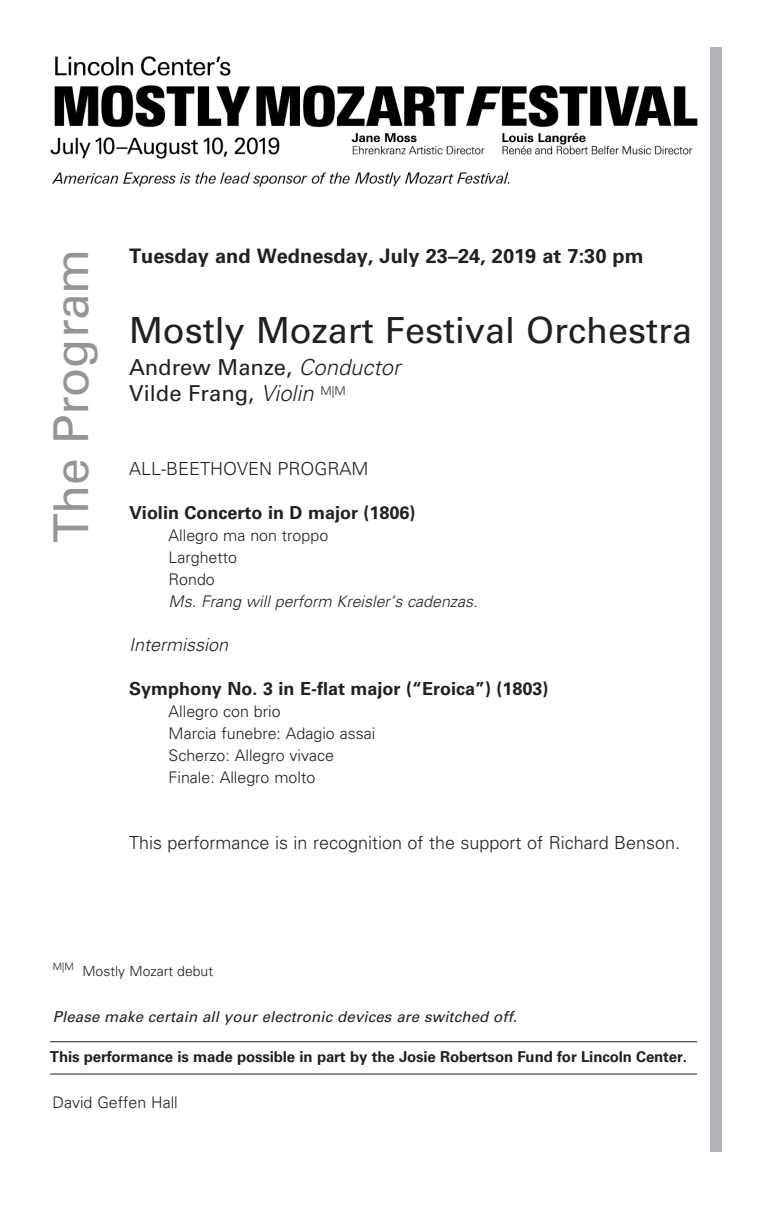
<style>
.page{position:relative;width:774px;height:1224px;background:#fff}
.page>*{position:absolute;margin:0;border:0;box-sizing:border-box;transform-origin:0 0}
.t1{font:48px "Univers";letter-spacing:-.005em;color:#939598}
.t2{font:36px "Univers";color:#231f20}
.t3{font:22px "Univers";color:#231f20}
.t4{font:700 20px "Univers";color:#231f20}
.t5{font:300 18px "Univers";color:#231f20}
.t6{font:700 18px "Univers";color:#231f20}
.TitlePg__Intermissio{font:italic 300 18px "Univers";color:#231f20}
.t7{font:300 16px "Univers";color:#231f20}
.t8{font:italic 300 16px "Univers";color:#231f20}
.t9{font:700 15px "Univers";letter-spacing:-.01em;color:#231f20}
.t10{font:italic 15px "Univers";letter-spacing:.01em;color:#231f20}
.t11{font:300 14px "Univers";color:#231f20}
.s1{font-weight:300;font-style:italic}
</style>
<div class="page">
<div style="left:710px;top:48px;width:12px;height:1104px;background:#b2b3b7"></div>
<img style="left:50px;top:56px;width:648px;height:131px">
<hr style="left:50px;top:1041px;width:647px;height:1px;background:#231f20">
<hr style="left:50px;top:1074px;width:647px;height:1px;background:#231f20">
<h1 class="t1" style="left:43px;top:543px;width:296px;rotate:-90deg">The Program</h1>
<p class="t4" style="left:129px;top:245px;width:516px">Tuesday and Wednesday, July 23–24, 2019 at 7:30 pm</p>
<p class="t2" style="left:129px;top:309px;width:565px">Mostly Mozart Festival Orchestra</p>
<p class="t3" style="left:129px;top:354px;width:273px">Andrew Manze, <span class="s1">Conductor</span></p>
<p class="t3" style="left:129px;top:380px;width:218px">Vilde Frang, <span class="s1">Violin</span> <sup>M|M</sup></p>
<p class="t5" style="left:129px;top:458px;width:241px">ALL-BEETHOVEN PROGRAM</p>
<p class="t6" style="left:129px;top:502px;width:288px">Violin Concerto in D major (1806)</p>
<p class="t7" style="left:169px;top:526px;width:161px">Allegro ma non troppo</p>
<p class="t7" style="left:169px;top:548px;width:70px">Larghetto</p>
<p class="t7" style="left:169px;top:570px;width:48px">Rondo</p>
<p class="t8" style="left:169px;top:592px;width:310px">Ms. Frang will perform Kreisler’s cadenzas.</p>
<p class="TitlePg__Intermissio" style="left:129px;top:634px;width:101px">Intermission</p>
<p class="t6" style="left:129px;top:678px;width:421px">Symphony No. 3 in E-flat major (“Eroica”) (1803)</p>
<p class="t7" style="left:169px;top:702px;width:114px">Allegro con brio</p>
<p class="t7" style="left:169px;top:724px;width:208px">Marcia funebre: Adagio assai</p>
<p class="t7" style="left:169px;top:746px;width:167px">Scherzo: Allegro vivace</p>
<p class="t7" style="left:169px;top:768px;width:148px">Finale: Allegro molto</p>
<p class="t5" style="left:129px;top:832px;width:553px">This performance is in recognition of the support of Richard Benson.</p>
<p class="t11" style="left:53px;top:962px;width:162px"><sup>M|M</sup> Mostly Mozart debut</p>
<p class="t10" style="left:53px;top:1008px;width:466px">Please make certain all your electronic devices are switched off.</p>
<p class="t9" style="left:50px;top:1048px;width:638px">This performance is made possible in part by the Josie Robertson Fund for Lincoln Center.</p>
<p class="t7" style="left:52px;top:1093px;width:127px">David Geffen Hall</p>
</div>
